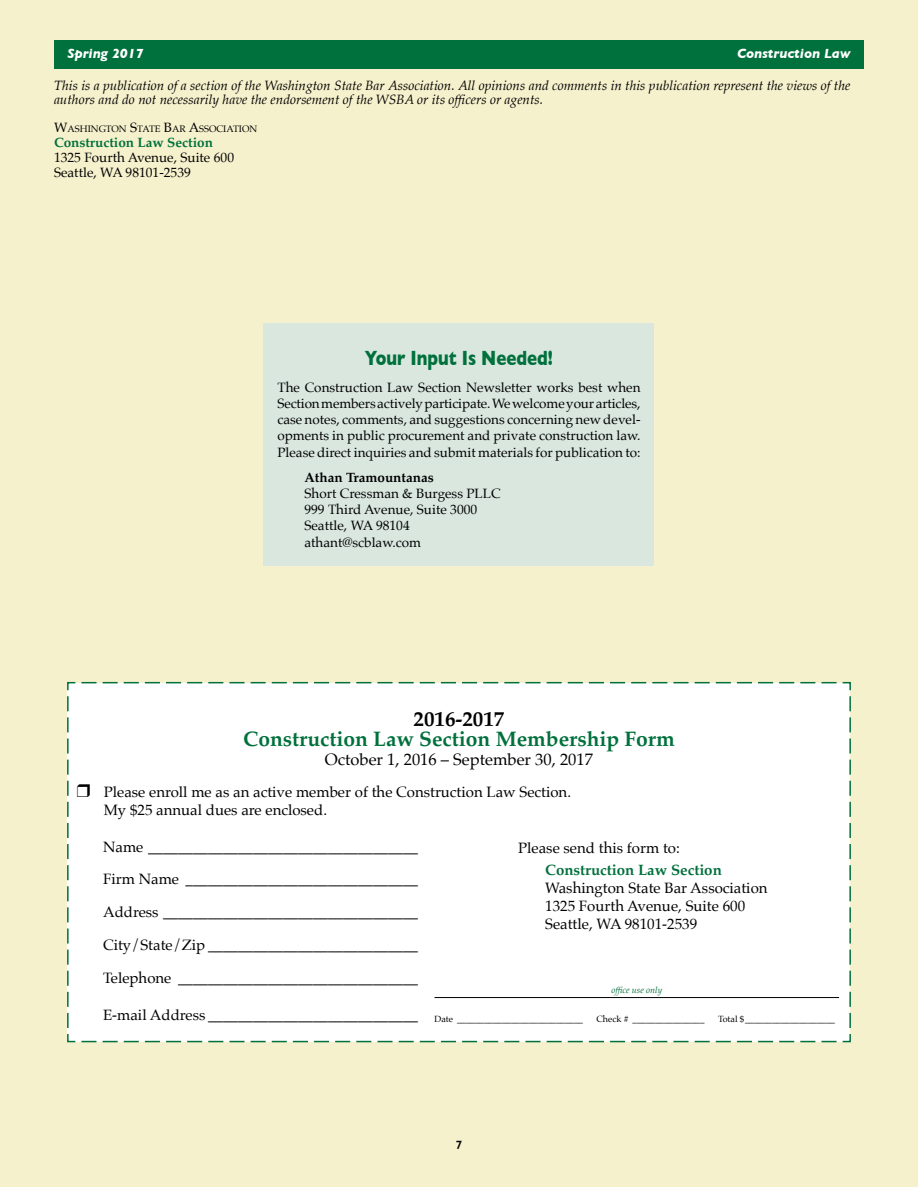
<style>
.page{position:relative;width:918px;height:1188px;background:#fff}
.page>*{position:absolute;margin:0;border:0;box-sizing:border-box;transform-origin:0 0}
.t1{font:700 21px/19.5px "Palatino";color:#00703c;text-align:center}
.title_notoc{font:700 21px "Gill Sans";color:#00703c;scale:.8 1}
.t2{font:16.5px "Palatino";color:#000}
.bodywspnoind{font:15px/18px "Palatino";color:#000}
.t3{font:700 15px "Palatino";color:#00703c}
.bodywspnoind_halfsp{font:13.5px/16.2px "Palatino";color:#000;text-align:justify}
.waiver{font:italic 13.5px/13.5px "Palatino";color:#000}
.body{font:13.5px "Palatino";color:#000}
.returnadd2{font:13.5px "Palatino";color:#000}
.t4{font:italic 700 13.5px "Gill Sans";color:#fff}
.returnadd2-2{font:700 13.5px "Palatino";color:#00703c}
.bodywhalfsp{font:700 13.5px "Palatino";color:#000}
.t5{font:600 12px "Gill Sans";color:#000}
.returnadd1{font:9.45px "Palatino";color:#000}
.t6{font:9px "Palatino";color:#000}
.t7{font:italic 9px "Palatino";color:#00703c}
.s1{font-size:13.5px}
.s2{color:#000}
</style>
<div class="page">
<div style="left:0;top:0;width:918px;height:1186px;background:#f6f1cd"></div>
<div style="left:54px;top:40px;width:810px;height:29px;background:#00703c"></div>
<div style="left:67px;top:681px;width:784px;height:362px;background:#fff"></div>
<div style="left:71px;top:709px;width:776px;height:59px;background:#fff"></div>
<div style="left:103px;top:839px;width:327px;height:186px;background:#fff"></div>
<div style="left:518px;top:840px;width:256px;height:95px;background:#fff"></div>
<div style="left:77px;top:782px;width:499px;height:44px;background:#fff"></div>
<div style="left:435px;top:985px;width:404px;height:51px;background:#fff"></div>
<hr style="left:435px;top:997px;width:404px;height:1px;background:#000">
<div style="left:264px;top:323px;width:390px;height:243px;background:#d9e7df"></div>
<p class="t4" style="left:68px;top:46px;width:78px">Spring 2017</p>
<p class="t4" style="left:737px;top:46px;width:115px">Construction Law</p>
<p class="waiver" style="left:54px;top:79px;width:798px">This is a publication of a section of the Washington State Bar Association. All opinions and comments in this publication represent the views of the authors and do not necessarily have the endorsement of the WSBA or its officers or agents.</p>
<p class="returnadd1" style="left:54px;top:121px;width:205px"><span class="s1">W</span>ASHINGTON <span class="s1">S</span>TATE <span class="s1">B</span>AR <span class="s1">A</span>SSOCIATION</p>
<p class="returnadd2-2" style="left:54px;top:131px;width:160px">Construction Law Section</p>
<p class="returnadd2" style="left:54px;top:146px;width:182px">1325 Fourth Avenue, Suite 600</p>
<p class="returnadd2" style="left:54px;top:161px;width:138px">Seattle, WA 98101-2539</p>
<p class="title_notoc" style="left:365px;top:345px;width:237px">Your Input Is Needed!</p>
<p class="bodywspnoind_halfsp" style="left:277px;top:379px;width:365px">The Construction Law Section Newsletter works best when Section members actively participate. We welcome your articles, case notes, comments, and suggestions concerning new devel&shy;opments in public procurement and private construction law.<br>Please direct inquiries and submit materials for publication to:</p>
<p class="bodywhalfsp" style="left:304px;top:466px;width:131px">Athan Tramountanas</p>
<p class="body" style="left:304px;top:482px;width:198px">Short Cressman &amp; Burgess PLLC</p>
<p class="body" style="left:304px;top:498px;width:174px">999 Third Avenue, Suite 3000</p>
<p class="body" style="left:304px;top:515px;width:107px">Seattle, WA 98104</p>
<p class="body" style="left:304px;top:531px;width:118px">athant@scblaw.com</p>
<p class="t1" style="left:243px;top:709px;width:433px"><span class="s2">2016-2017<br></span>Construction Law Section Membership Form</p>
<p class="t2" style="left:325px;top:746px;width:270px">October 1, 2016 – September 30, 2017</p>
<p class="bodywspnoind" style="left:104px;top:782px;width:469px">Please enroll me as an active member of the Construction Law Section.<br>My $25 annual dues are enclosed.</p>
<p class="bodywspnoind" style="left:103px;top:837px;width:316px">Name ____________________________________</p>
<p class="bodywspnoind" style="left:103px;top:870px;width:316px">Firm Name _______________________________</p>
<p class="bodywspnoind" style="left:103px;top:903px;width:316px">Address __________________________________</p>
<p class="bodywspnoind" style="left:103px;top:936px;width:316px">City/State/Zip ____________________________</p>
<p class="bodywspnoind" style="left:103px;top:968px;width:317px">Telephone ________________________________</p>
<p class="bodywspnoind" style="left:103px;top:1006px;width:316px">E-mail Address ____________________________</p>
<p class="bodywspnoind" style="left:518px;top:838px;width:163px">Please send this form to:</p>
<p class="t3" style="left:545px;top:857px;width:178px">Construction Law Section</p>
<p class="bodywspnoind" style="left:545px;top:879px;width:224px">Washington State Bar Association</p>
<p class="bodywspnoind" style="left:545px;top:897px;width:202px">1325 Fourth Avenue, Suite 600</p>
<p class="bodywspnoind" style="left:545px;top:915px;width:154px">Seattle, WA 98101-2539</p>
<p class="t7" style="left:611px;top:982px;width:52px">office use only</p>
<p class="t6" style="left:435px;top:1011px;width:150px">Date ____________________________</p>
<p class="t6" style="left:597px;top:1011px;width:109px">Check # ________________</p>
<p class="t6" style="left:718px;top:1011px;width:119px">Total $____________________</p>
<p class="t5" style="left:456px;top:1137px;width:8px">7</p>
</div>
